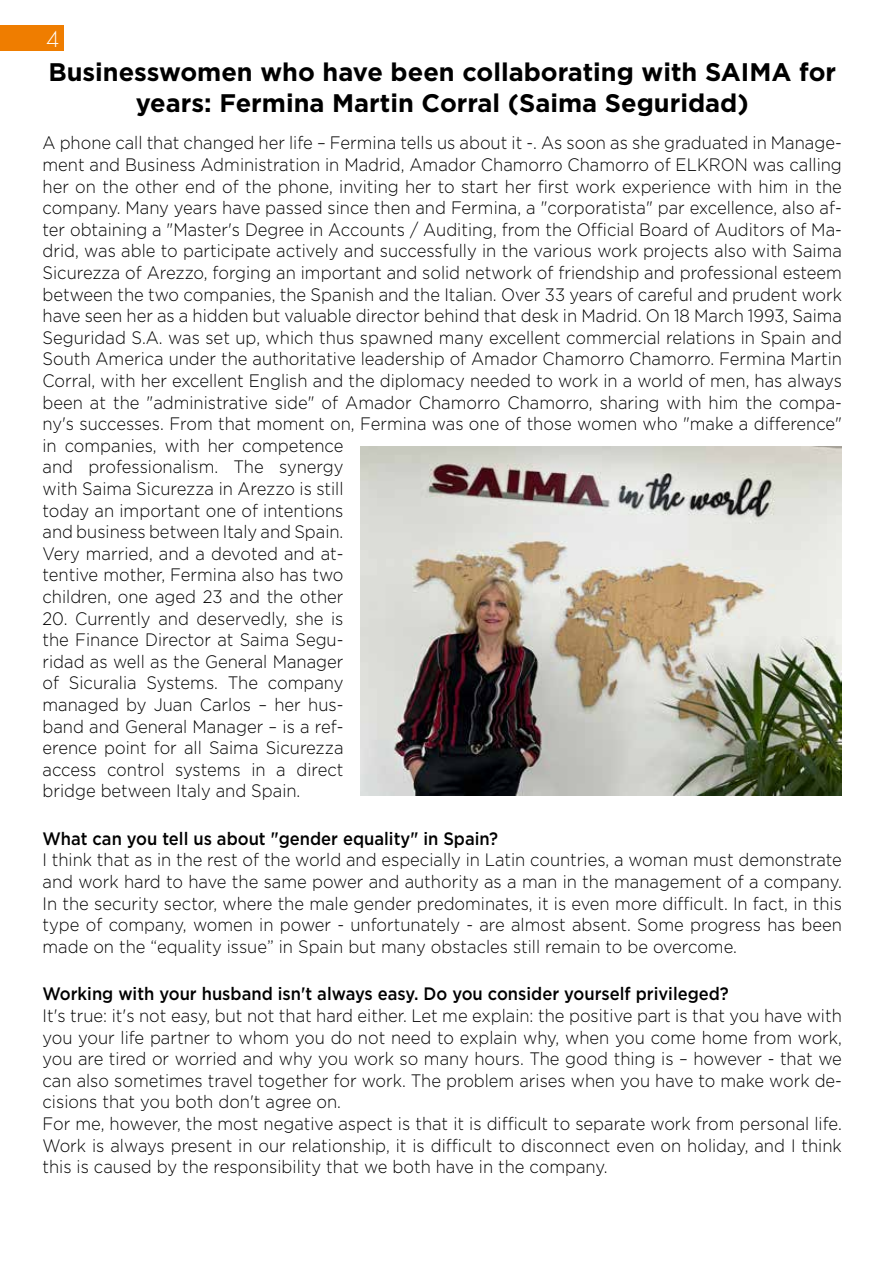
<style>
.page{position:relative;width:893px;height:1263px;background:#fff}
.page>*{position:absolute;margin:0;border:0;box-sizing:border-box;transform-origin:0 0}
.t1{font:700 25.35px/31px "Gotham";color:#000;text-align:center}
.t2{font:300 21px "Futura Std";color:#fff}
.t3{font:300 18px/21.6px "Gotham";color:#000;scale:.92 1}
.t4{font:500 18px "Gotham";color:#000;scale:.92 1}
</style>
<div class="page">
<div style="left:0;top:26px;width:64px;height:25px;background:#ef7d00"></div>
<img style="left:360px;top:446px;width:482px;height:349px">
<p class="t2" style="left:47px;top:27px;width:14px">4</p>
<h1 class="t1" style="left:48px;top:56px;width:789px">Businesswomen who have been collaborating with SAIMA for years: Fermina Martin Corral (Saima Seguridad)</h1>
<p class="t3" style="left:43px;top:132px;width:870px">A phone call that changed her life – Fermina tells us about it -. As soon as she graduated in Manage&shy;ment and Business Administration in Madrid, Amador Chamorro Chamorro of ELKRON was calling her on the other end of the phone, inviting her to start her first work experience with him in the company. Many years have passed since then and Fermina, a "corporatista" par excellence, also af&shy;ter obtaining a "Master's Degree in Accounts / Auditing, from the Official Board of Auditors of Ma&shy;drid, was able to participate actively and successfully in the various work projects also with Saima Sicurezza of Arezzo, forging an important and solid network of friendship and professional esteem between the two companies, the Spanish and the Italian. Over 33 years of careful and prudent work have seen her as a hidden but valuable director behind that desk in Madrid. On 18 March 1993, Saima Seguridad S.A. was set up, which thus spawned many excellent commercial relations in Spain and South America under the authoritative leadership of Amador Chamorro Chamorro. Fermina Martin Corral, with her excellent English and the diplomacy needed to work in a world of men, has always been at the "administrative side" of Amador Chamorro Chamorro, sharing with him the compa&shy;ny's successes. From that moment on, Fermina was one of those women who "make a difference" in companies, with her competence<br>and professionalism. The synergy<br>with Saima Sicurezza in Arezzo is still<br>today an important one of intentions<br>and business between Italy and Spain.<br>Very married, and a devoted and at-<br>tentive mother, Fermina also has two<br>children, one aged 23 and the other</p>
<p class="t3" style="left:43px;top:607px;width:329px;text-align:justify">20. Currently and deservedly, she is the Finance Director at Saima Segu&shy;ridad as well as the General Manager of Sicuralia Systems. The company managed by Juan Carlos – her hus&shy;band and General Manager – is a ref&shy;erence point for all Saima Sicurezza access control systems in a direct bridge between Italy and Spain.</p>
<p class="t4" style="left:43px;top:827px;width:497px">What can you tell us about "gender equality" in Spain?</p>
<p class="t3" style="left:43px;top:849px;width:870px;text-align:justify">I think that as in the rest of the world and especially in Latin countries, a woman must demonstrate and work hard to have the same power and authority as a man in the management of a company.<br>In the security sector, where the male gender predominates, it is even more difficult. In fact, in this type of company, women in power - unfortunately - are almost absent. Some progress has been made on the “equality issue” in Spain but many obstacles still remain to be overcome.</p>
<p class="t4" style="left:43px;top:982px;width:748px">Working with your husband isn't always easy. Do you consider yourself privileged?</p>
<p class="t3" style="left:43px;top:1004px;width:870px">It's true: it's not easy, but not that hard either. Let me explain: the positive part is that you have with you your life partner to whom you do not need to explain why, when you come home from work, you are tired or worried and why you work so many hours. The good thing is – however - that we can also sometimes travel together for work. The problem arises when you have to make work de&shy;cisions that you both don't agree on.<br>For me, however, the most negative aspect is that it is difficult to separate work from personal life.<br>Work is always present in our relationship, it is difficult to disconnect even on holiday, and I think this is caused by the responsibility that we both have in the company.</p>
</div>
